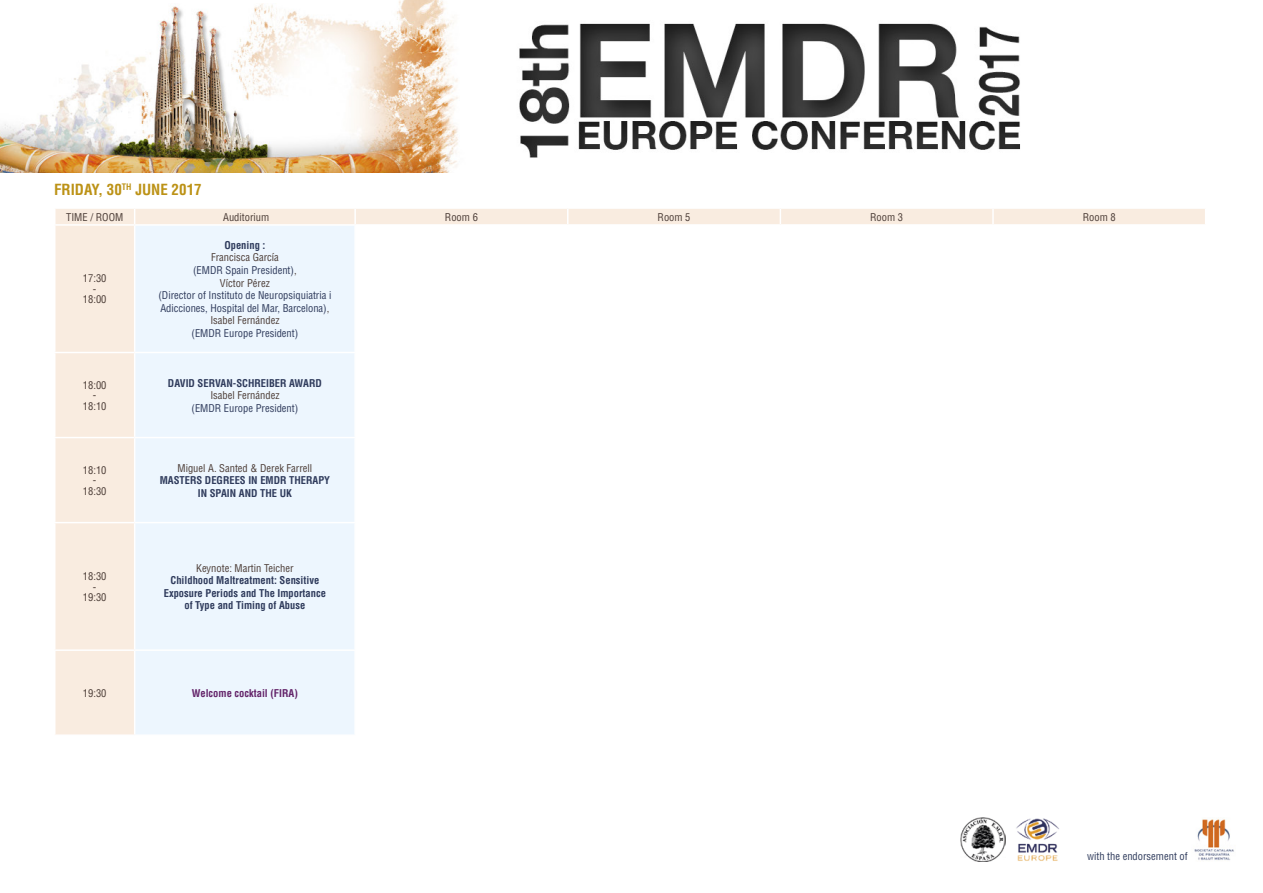
<style>
.page{position:relative;width:1263px;height:893px;background:#fff}
.page>*{position:absolute;margin:0;border:0;box-sizing:border-box;transform-origin:0 0}
.t1{font:700 condensed 15px "Helvetica";color:#bc9216}
.t2{font:700 condensed 10.5px/12.6px "Helvetica";color:#2f3b5c;text-align:center}
.t3{font:condensed 10.5px/12.6px "Helvetica";color:#2f3b5c;text-align:center}
.t4{font:condensed 10.5px "Helvetica";color:#4c3d37}
.t5{font:700 condensed 10.5px "Helvetica";color:#632369}
.s1{font-weight:700}
.s2{color:#4c3d37}
.s3{font-weight:400;color:#4c3d37}
.s4{font-weight:400}
</style>
<div class="page">
<img style="left:0;top:0;width:1020px;height:172px">
<div style="left:56px;top:209px;width:1149px;height:525px;background:#f9ece0"></div>
<div style="left:135px;top:226px;width:219px;height:508px;background:#edf6fe"></div>
<svg style="left:356px;top:226px;width:849px;height:508px"></svg>
<svg style="left:55px;top:209px;width:1px;height:15px"></svg>
<svg style="left:134px;top:209px;width:1px;height:15px"></svg>
<svg style="left:354px;top:209px;width:2px;height:15px"></svg>
<svg style="left:567px;top:209px;width:1px;height:15px"></svg>
<svg style="left:780px;top:209px;width:1px;height:15px"></svg>
<svg style="left:992px;top:209px;width:2px;height:15px"></svg>
<hr style="left:54px;top:224px;width:81px;height:2px;background:#fff">
<hr style="left:134px;top:226px;width:1px;height:126px;background:#fff">
<hr style="left:354px;top:226px;width:2px;height:126px;background:#fff">
<hr style="left:567px;top:226px;width:1px;height:126px;background:#fff">
<hr style="left:780px;top:226px;width:1px;height:126px;background:#fff">
<hr style="left:992px;top:226px;width:2px;height:126px;background:#fff">
<hr style="left:54px;top:352px;width:81px;height:1px;background:#fff">
<hr style="left:355px;top:352px;width:213px;height:1px;background:#fff">
<hr style="left:568px;top:352px;width:212px;height:1px;background:#fff">
<hr style="left:567px;top:353px;width:1px;height:84px;background:#fff">
<hr style="left:780px;top:352px;width:213px;height:1px;background:#fff">
<hr style="left:780px;top:353px;width:1px;height:84px;background:#fff">
<hr style="left:993px;top:352px;width:213px;height:1px;background:#fff">
<hr style="left:992px;top:353px;width:2px;height:84px;background:#fff">
<hr style="left:54px;top:437px;width:81px;height:1px;background:#fff">
<hr style="left:355px;top:437px;width:213px;height:1px;background:#fff">
<hr style="left:568px;top:437px;width:212px;height:1px;background:#fff">
<hr style="left:780px;top:437px;width:213px;height:1px;background:#fff">
<hr style="left:993px;top:437px;width:213px;height:1px;background:#fff">
<hr style="left:54px;top:522px;width:81px;height:1px;background:#fff">
<hr style="left:54px;top:649px;width:81px;height:2px;background:#fff">
<hr style="left:355px;top:224px;width:213px;height:2px;background:#fff">
<hr style="left:568px;top:224px;width:212px;height:2px;background:#fff">
<hr style="left:780px;top:224px;width:213px;height:2px;background:#fff">
<hr style="left:993px;top:224px;width:213px;height:2px;background:#fff">
<hr style="left:134px;top:523px;width:1px;height:126px;background:#fff">
<hr style="left:135px;top:649px;width:220px;height:2px;background:#fff">
<hr style="left:134px;top:651px;width:1px;height:83px;background:#fff">
<hr style="left:134px;top:438px;width:1px;height:84px;background:#fff">
<hr style="left:135px;top:522px;width:220px;height:1px;background:#fff">
<hr style="left:355px;top:522px;width:213px;height:1px;background:#fff">
<hr style="left:354px;top:523px;width:2px;height:126px;background:#fff">
<hr style="left:355px;top:649px;width:213px;height:2px;background:#fff">
<hr style="left:354px;top:651px;width:2px;height:83px;background:#fff">
<hr style="left:354px;top:438px;width:2px;height:84px;background:#fff">
<hr style="left:567px;top:438px;width:1px;height:84px;background:#fff">
<hr style="left:568px;top:522px;width:212px;height:1px;background:#fff">
<hr style="left:567px;top:523px;width:1px;height:126px;background:#fff">
<hr style="left:568px;top:649px;width:212px;height:2px;background:#fff">
<hr style="left:567px;top:651px;width:1px;height:83px;background:#fff">
<hr style="left:780px;top:438px;width:1px;height:84px;background:#fff">
<hr style="left:780px;top:522px;width:213px;height:1px;background:#fff">
<hr style="left:780px;top:523px;width:1px;height:126px;background:#fff">
<hr style="left:780px;top:649px;width:213px;height:2px;background:#fff">
<hr style="left:780px;top:651px;width:1px;height:83px;background:#fff">
<hr style="left:992px;top:438px;width:2px;height:84px;background:#fff">
<hr style="left:993px;top:522px;width:213px;height:1px;background:#fff">
<hr style="left:992px;top:523px;width:2px;height:126px;background:#fff">
<hr style="left:993px;top:649px;width:213px;height:2px;background:#fff">
<hr style="left:992px;top:651px;width:2px;height:83px;background:#fff">
<hr style="left:135px;top:352px;width:220px;height:1px;background:#fff">
<hr style="left:134px;top:353px;width:1px;height:84px;background:#fff">
<hr style="left:354px;top:353px;width:2px;height:84px;background:#fff">
<hr style="left:135px;top:437px;width:220px;height:1px;background:#fff">
<hr style="left:135px;top:224px;width:220px;height:2px;background:#fff">
<img style="left:961px;top:817px;width:45px;height:45px">
<img style="left:1016px;top:818px;width:43px;height:43px">
<img style="left:1194px;top:819px;width:40px;height:41px">
<p class="t1" style="left:54px;top:180px;width:149px">FRIDAY, 30<sup>TH</sup> JUNE 2017</p>
<p class="t4" style="left:66px;top:210px;width:59px">TIME / ROOM</p>
<p class="t4" style="left:223px;top:210px;width:48px">Auditorium</p>
<p class="t4" style="left:445px;top:210px;width:34px">Room 6</p>
<p class="t4" style="left:658px;top:210px;width:34px">Room 5</p>
<p class="t4" style="left:870px;top:210px;width:34px">Room 3</p>
<p class="t4" style="left:1083px;top:210px;width:34px">Room 8</p>
<p class="t4" style="left:83px;top:272px;width:25px">17:30</p>
<p class="t4" style="left:93px;top:282px;width:5px">-</p>
<p class="t4" style="left:83px;top:293px;width:25px">18:00</p>
<p class="t4" style="left:83px;top:378px;width:25px">18:00</p>
<p class="t4" style="left:93px;top:389px;width:5px">-</p>
<p class="t4" style="left:83px;top:399px;width:25px">18:10</p>
<p class="t4" style="left:83px;top:463px;width:25px">18:10</p>
<p class="t4" style="left:93px;top:474px;width:5px">-</p>
<p class="t4" style="left:83px;top:484px;width:25px">18:30</p>
<p class="t4" style="left:83px;top:570px;width:25px">18:30</p>
<p class="t4" style="left:93px;top:580px;width:5px">-</p>
<p class="t4" style="left:83px;top:591px;width:25px">19:30</p>
<p class="t3" style="left:193px;top:239px;width:105px"><span class="s1">Opening :<br></span><span class="s2">Francisca García<br></span>(EMDR Spain President)<span class="s2">,</span></p>
<p class="t3" style="left:158px;top:276px;width:174px"><span class="s2">Víctor Pérez<br></span>(Director of Instituto de Neuropsiquiatria i<br>Adicciones, Hospital del Mar, Barcelona)<span class="s2">,<br>Isabel Fernández<br></span>(EMDR Europe President)</p>
<p class="t2" style="left:168px;top:376px;width:155px">DAVID SERVAN-SCHREIBER AWARD<br><span class="s3">Isabel Fernández<br></span><span class="s4">(EMDR Europe President)</span></p>
<p class="t4" style="left:178px;top:461px;width:136px">Miguel A. Santed &amp; Derek Farrell</p>
<p class="t2" style="left:160px;top:474px;width:172px">MASTERS DEGREES IN EMDR THERAPY<br>IN SPAIN AND THE UK</p>
<p class="t4" style="left:196px;top:561px;width:99px">Keynote: Martin Teicher</p>
<p class="t2" style="left:164px;top:574px;width:164px">Childhood Maltreatment: Sensitive<br>Exposure Periods and The Importance of Type and Timing of Abuse</p>
<p class="t4" style="left:83px;top:686px;width:25px">19:30</p>
<p class="t5" style="left:192px;top:686px;width:107px">Welcome cocktail (FIRA)</p>
<p class="t3" style="left:1087px;top:850px;width:102px">with the endorsement of</p>
</div>
